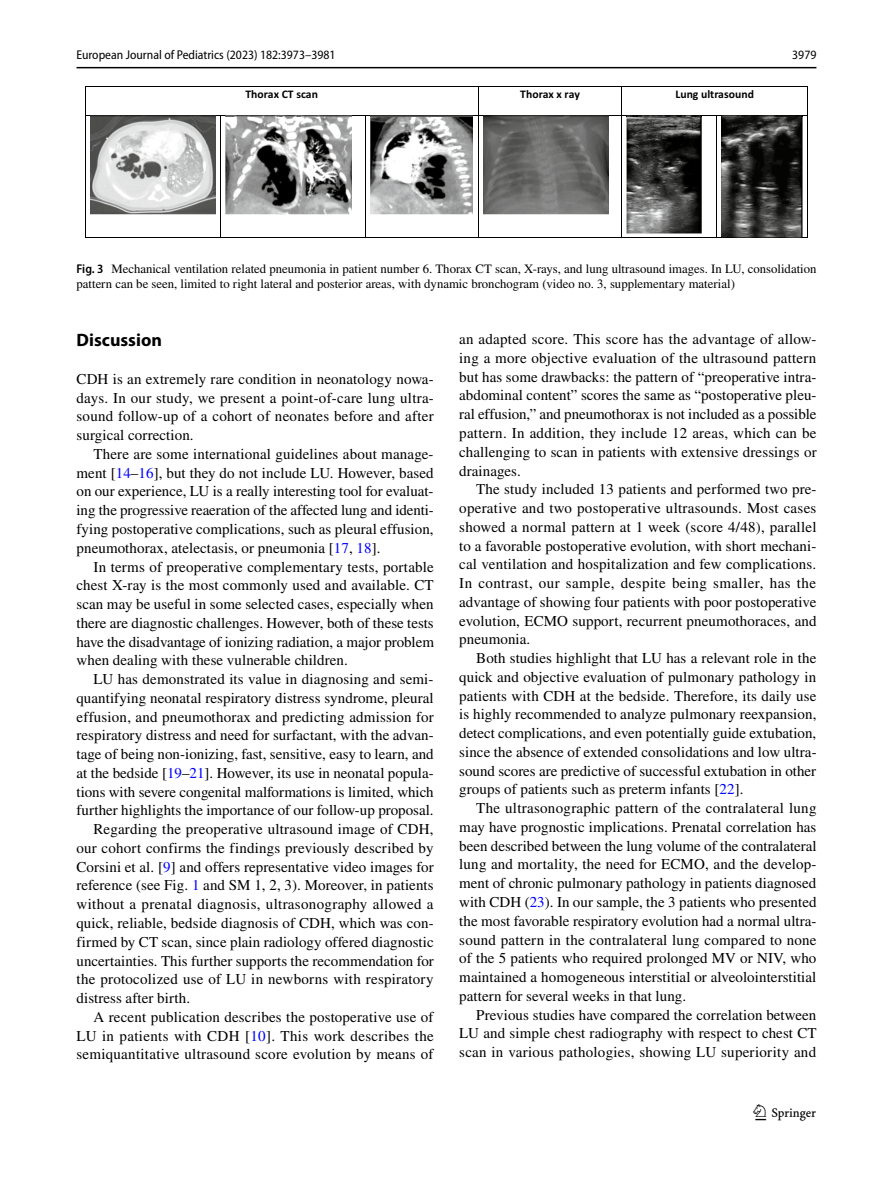
<style>
.page{position:relative;width:893px;height:1187px;background:#fff}
.page>*{position:absolute;margin:0;border:0;box-sizing:border-box;transform-origin:0 0}
.t1{font:22.5px "Springnew Regular 3";color:#000}
.t2{font:700 18px "Myriad Pro";color:#000}
.t3{font:15px/18.8px "STIX";letter-spacing:.005em;color:#000;text-align:justify}
.t4{font:12.75px/15px "STIX";color:#000}
.t5{font:semi-condensed 12.75px "Myriad Pro";color:#000}
.t6{font:11.7px "Calibri Bold 3";letter-spacing:.005em;color:#000}
.s1{font-family:"Myriad Pro";font-weight:600;font-stretch:semi-condensed}
.s2{color:#00f}
</style>
<div class="page">
<hr style="left:77px;top:67px;width:739px;height:1px;background:#000">
<hr style="left:86px;top:87px;width:392px;height:1px;background:#000">
<hr style="left:478px;top:87px;width:143px;height:1px;background:#000">
<hr style="left:622px;top:87px;width:185px;height:1px;background:#000">
<svg style="left:85px;top:87px;width:1px;height:29px"></svg>
<hr style="left:86px;top:116px;width:135px;height:1px;background:#000">
<hr style="left:221px;top:116px;width:144px;height:1px;background:#000">
<hr style="left:366px;top:116px;width:112px;height:1px;background:#000">
<svg style="left:478px;top:88px;width:1px;height:28px"></svg>
<hr style="left:478px;top:116px;width:143px;height:1px;background:#000">
<svg style="left:621px;top:87px;width:1px;height:29px"></svg>
<hr style="left:622px;top:116px;width:94px;height:1px;background:#000">
<hr style="left:716px;top:116px;width:91px;height:1px;background:#000">
<svg style="left:807px;top:87px;width:1px;height:29px"></svg>
<hr style="left:85px;top:116px;width:1px;height:122px;background:#000">
<hr style="left:86px;top:238px;width:135px;height:1px;background:#000">
<hr style="left:221px;top:116px;width:1px;height:122px;background:#000">
<hr style="left:221px;top:238px;width:144px;height:1px;background:#000">
<hr style="left:365px;top:116px;width:1px;height:122px;background:#000">
<hr style="left:366px;top:238px;width:112px;height:1px;background:#000">
<hr style="left:478px;top:116px;width:1px;height:122px;background:#000">
<hr style="left:478px;top:238px;width:143px;height:1px;background:#000">
<hr style="left:621px;top:116px;width:1px;height:122px;background:#000">
<hr style="left:622px;top:238px;width:94px;height:1px;background:#000">
<hr style="left:716px;top:116px;width:1px;height:122px;background:#000">
<hr style="left:716px;top:238px;width:91px;height:1px;background:#000">
<hr style="left:807px;top:116px;width:1px;height:122px;background:#000">
<img style="left:90px;top:116px;width:126px;height:98px">
<img style="left:226px;top:116px;width:126px;height:98px">
<img style="left:371px;top:116px;width:102px;height:98px">
<img style="left:483px;top:116px;width:125px;height:98px">
<img style="left:627px;top:116px;width:74px;height:117px">
<img style="left:721px;top:116px;width:81px;height:123px">
<p class="t5" style="left:77px;top:48px;width:261px">European Journal of Pediatrics (2023) 182:3973–3981</p>
<p class="t5" style="left:792px;top:48px;width:26px">3979</p>
<p class="t6" style="left:245px;top:86px;width:74px">Thorax CT scan</p>
<p class="t6" style="left:520px;top:86px;width:61px">Thorax x ray</p>
<p class="t6" style="left:675px;top:86px;width:80px">Lung ultrasound</p>
<p class="t4" style="left:77px;top:262px;width:741px"><span class="s1">Fig. 3</span> Mechanical ventilation related pneumonia in patient number 6. Thorax CT scan, X-rays, and lung ultrasound images. In LU, consolidation pattern can be seen, limited to right lateral and posterior areas, with dynamic bronchogram (video no. 3, supplementary material)</p>
<p class="t2" style="left:77px;top:328px;width:87px">Discussion</p>
<p class="t3" style="left:77px;top:370px;width:359px">CDH is an extremely rare condition in neonatology nowa&shy;days. In our study, we present a point-of-care lung ultra&shy;sound follow-up of a cohort of neonates before and after surgical correction.</p>
<p class="t3" style="left:77px;top:445px;width:359px;text-indent:17px">There are some international guidelines about manage&shy;ment [<span class="s2">14</span>–<span class="s2">16</span>], but they do not include LU. However, based on our experience, LU is a really interesting tool for evaluat&shy;ing the progressive reaeration of the affected lung and identi&shy;fying postoperative complications, such as pleural effusion, pneumothorax, atelectasis, or pneumonia [<span class="s2">17</span>, <span class="s2">18</span>].</p>
<p class="t3" style="left:77px;top:558px;width:359px;text-indent:17px">In terms of preoperative complementary tests, portable chest X-ray is the most commonly used and available. CT scan may be useful in some selected cases, especially when there are diagnostic challenges. However, both of these tests have the disadvantage of ionizing radiation, a major problem when dealing with these vulnerable children.</p>
<p class="t3" style="left:94px;top:670px;width:342px">LU has demonstrated its value in diagnosing and semi-</p>
<p class="t3" style="left:77px;top:689px;width:359px">quantifying neonatal respiratory distress syndrome, pleural</p>
<p class="t3" style="left:77px;top:708px;width:359px">effusion, and pneumothorax and predicting admission for</p>
<p class="t3" style="left:77px;top:727px;width:359px">respiratory distress and need for surfactant, with the advan-</p>
<p class="t3" style="left:77px;top:745px;width:359px">tage of being non-ionizing, fast, sensitive, easy to learn, and</p>
<p class="t3" style="left:77px;top:764px;width:359px">at the bedside [<span class="s2">19</span>–<span class="s2">21</span>]. However, its use in neonatal popula-</p>
<p class="t3" style="left:77px;top:783px;width:359px">tions with severe congenital malformations is limited, which</p>
<p class="t3" style="left:77px;top:802px;width:359px">further highlights the importance of our follow-up proposal.</p>
<p class="t3" style="left:94px;top:820px;width:342px">Regarding the preoperative ultrasound image of CDH,</p>
<p class="t3" style="left:77px;top:839px;width:358px">our cohort confirms the findings previously described by</p>
<p class="t3" style="left:77px;top:858px;width:359px">Corsini et al. [<span class="s2">9</span>] and offers representative video images for</p>
<p class="t3" style="left:77px;top:877px;width:359px">reference (see Fig. <span class="s2">1</span> and SM 1, 2, 3). Moreover, in patients</p>
<p class="t3" style="left:77px;top:895px;width:358px">without a prenatal diagnosis, ultrasonography allowed a</p>
<p class="t3" style="left:77px;top:914px;width:359px">quick, reliable, bedside diagnosis of CDH, which was con-</p>
<p class="t3" style="left:77px;top:933px;width:359px">firmed by CT scan, since plain radiology offered diagnostic</p>
<p class="t3" style="left:77px;top:952px;width:359px">uncertainties. This further supports the recommendation for</p>
<p class="t3" style="left:77px;top:970px;width:359px">the protocolized use of LU in newborns with respiratory</p>
<p class="t3" style="left:77px;top:989px;width:115px">distress after birth.</p>
<p class="t3" style="left:94px;top:1008px;width:342px">A recent publication describes the postoperative use of</p>
<p class="t3" style="left:77px;top:1027px;width:359px">LU in patients with CDH [<span class="s2">10</span>]. This work describes the</p>
<p class="t3" style="left:77px;top:1045px;width:359px">semiquantitative ultrasound score evolution by means of</p>
<p class="t3" style="left:459px;top:331px;width:359px">an adapted score. This score has the advantage of allow&shy;ing a more objective evaluation of the ultrasound pattern but has some drawbacks: the pattern of “preoperative intra&shy;abdominal content” scores the same as “postoperative pleu&shy;ral effusion,” and pneumothorax is not included as a possible pattern. In addition, they include 12 areas, which can be challenging to scan in patients with extensive dressings or drainages.</p>
<p class="t3" style="left:459px;top:481px;width:359px;text-indent:17px">The study included 13 patients and performed two pre&shy;operative and two postoperative ultrasounds. Most cases showed a normal pattern at 1 week (score 4/48), parallel to a favorable postoperative evolution, with short mechani&shy;cal ventilation and hospitalization and few complications.<br>In contrast, our sample, despite being smaller, has the advantage of showing four patients with poor postoperative evolution, ECMO support, recurrent pneumothoraces, and pneumonia.</p>
<p class="t3" style="left:459px;top:649px;width:359px;text-indent:17px">Both studies highlight that LU has a relevant role in the quick and objective evaluation of pulmonary pathology in patients with CDH at the bedside. Therefore, its daily use is highly recommended to analyze pulmonary reexpansion, detect complications, and even potentially guide extubation, since the absence of extended consolidations and low ultra&shy;sound scores are predictive of successful extubation in other groups of patients such as preterm infants [<span class="s2">22</span>].</p>
<p class="t3" style="left:459px;top:799px;width:359px;text-indent:17px">The ultrasonographic pattern of the contralateral lung may have prognostic implications. Prenatal correlation has been described between the lung volume of the contralateral lung and mortality, the need for ECMO, and the develop&shy;ment of chronic pulmonary pathology in patients diagnosed with CDH (<span class="s2">23</span>). In our sample, the 3 patients who presented the most favorable respiratory evolution had a normal ultra&shy;sound pattern in the contralateral lung compared to none of the 5 patients who required prolonged MV or NIV, who maintained a homogeneous interstitial or alveolointerstitial pattern for several weeks in that lung.</p>
<p class="t3" style="left:459px;top:1006px;width:359px;text-indent:17px">Previous studies have compared the correlation between LU and simple chest radiography with respect to chest CT scan in various pathologies, showing LU superiority and</p>
<h1 class="t1" style="left:755px;top:1104px;width:62px">1 3</h1>
</div>
